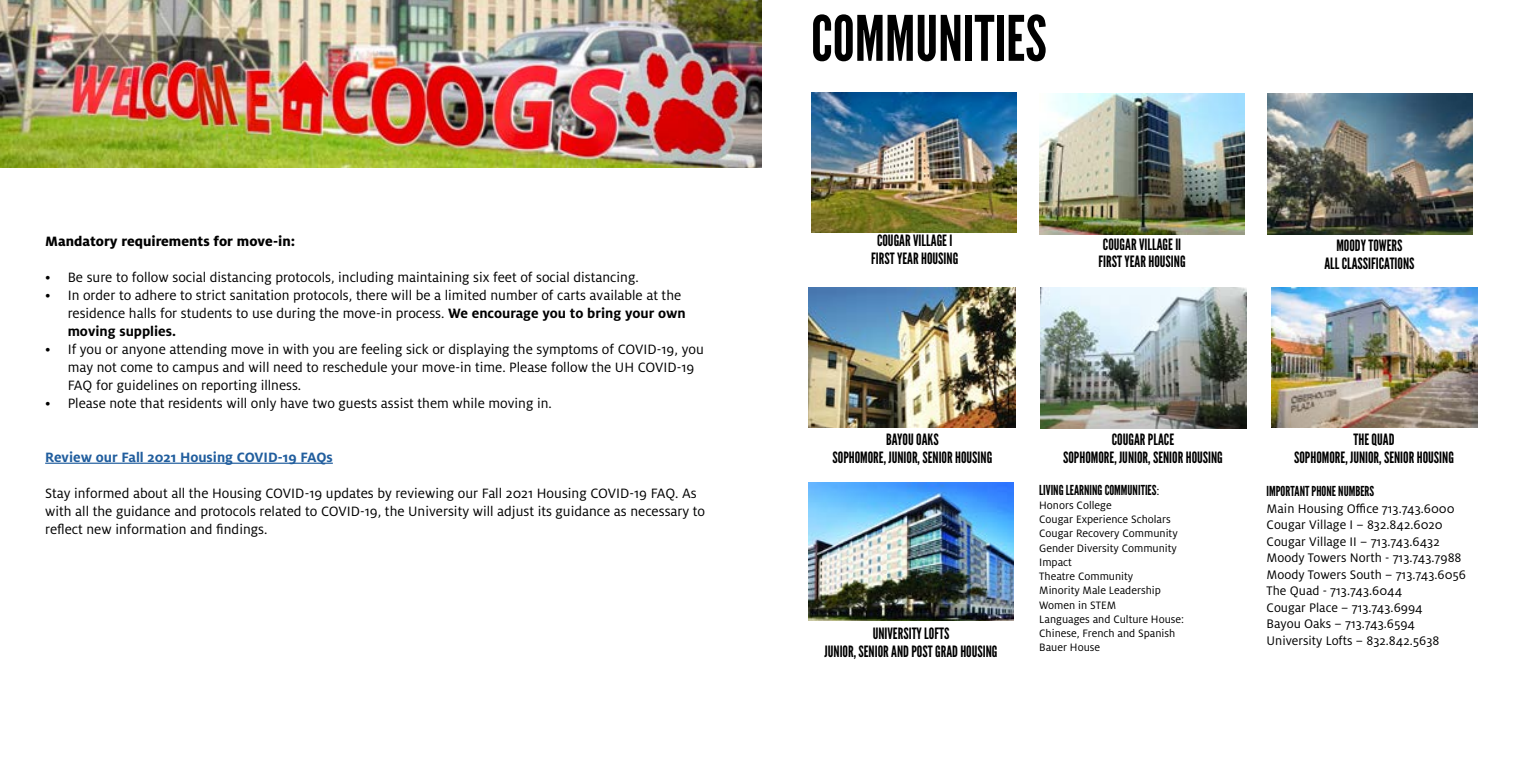
<style>
.page{position:relative;width:1524px;height:762px;background:#fff}
.page>*{position:absolute;margin:0;border:0;box-sizing:border-box;transform-origin:0 0}
.t1{font:62.5px "League Gothic";color:#000}
.t2{font:15.62px/17.2px "League Gothic";color:#000;text-align:center}
.t3{font:15px/18px "Milo OT";color:#000}
.t4{font:700 15px "Milo OT";color:#215e9e}
.t5{font:800 15px "Milo OT";color:#000}
.t6{font:13.75px/16.5px "Milo OT";color:#000}
.t7{font:13.75px "League Gothic";color:#000}
.t8{font:11.88px/14.2px "Milo OT";color:#000}
.s1{font-weight:700}
.s2{font-family:"Milo OT";font-size:12.5px}
</style>
<div class="page">
<img style="left:811px;top:92px;width:205px;height:140px">
<img style="left:1039px;top:93px;width:205px;height:141px">
<img style="left:1040px;top:287px;width:206px;height:141px">
<img style="left:808px;top:287px;width:207px;height:140px">
<img style="left:1267px;top:94px;width:205px;height:140px">
<img style="left:808px;top:483px;width:205px;height:138px">
<img style="left:1271px;top:288px;width:206px;height:140px">
<hr style="left:45px;top:463px;width:288px;height:1px;background:#215e9e">
<img style="left:0;top:0;width:762px;height:167px">
<p class="t5" style="left:45px;top:232px;width:252px">Mandatory requirements for move-in:</p>
<p class="t3" style="left:45px;top:268px;width:595px">• Be sure to follow social distancing protocols, including maintaining six feet of social distancing.</p>
<p class="t3" style="left:68px;top:286px;width:620px;text-indent:-22px">• In order to adhere to strict sanitation protocols, there will be a limited number of carts available at the residence halls for students to use during the move-in process. <span class="s1">We encourage you to bring your own moving supplies.</span></p>
<p class="t3" style="left:68px;top:340px;width:637px;text-indent:-22px">• If you or anyone attending move in with you are feeling sick or displaying the symptoms of COVID-19, you may not come to campus and will need to reschedule your move-in time. Please follow the UH COVID-19<br>FAQ for guidelines on reporting illness.</p>
<p class="t3" style="left:45px;top:394px;width:508px">• Please note that residents will only have two guests assist them while moving in.</p>
<p class="t4" style="left:45px;top:449px;width:289px">Review our Fall 2021 Housing COVID-19 FAQs</p>
<p class="t3" style="left:45px;top:484px;width:661px">Stay informed about all the Housing COVID-19 updates by reviewing our Fall 2021 Housing COVID-19 FAQ. As with all the guidance and protocols related to COVID-19, the University will adjust its guidance as necessary to reflect new information and findings.</p>
<h1 class="t1" style="left:811px;top:1px;width:237px">COMMUNITIES</h1>
<p class="t2" style="left:871px;top:232px;width:89px">COUGAR VILLAGE I<br>FIRST YEAR HOUSING</p>
<p class="t2" style="left:1098px;top:236px;width:89px;text-align:left">COUGAR VILLAGE II<br>FIRST YEAR HOUSING</p>
<p class="t2" style="left:1324px;top:237px;width:92px">MOODY TOWERS<br>ALL CLASSIFICATIONS</p>
<p class="t2" style="left:832px;top:431px;width:161px">BAYOU OAKS<br>SOPHOMORE, JUNIOR, SENIOR HOUSING</p>
<p class="t2" style="left:824px;top:625px;width:174px">UNIVERSITY LOFTS<br>JUNIOR, SENIOR AND POST GRAD HOUSING</p>
<p class="t2" style="left:1063px;top:431px;width:161px">COUGAR PLACE<br>SOPHOMORE, JUNIOR, SENIOR HOUSING</p>
<p class="t7" style="left:1039px;top:481px;width:122px">LIVING LEARNING COMMUNITIES<span class="s2">:</span></p>
<p class="t8" style="left:1039px;top:498px;width:146px">Honors College<br>Cougar Experience Scholars<br>Cougar Recovery Community<br>Gender Diversity Community<br>Impact<br>Theatre Community<br>Minority Male Leadership<br>Women in STEM<br>Languages and Culture House:<br>Chinese, French and Spanish<br>Bauer House</p>
<p class="t2" style="left:1294px;top:431px;width:161px">THE QUAD<br>SOPHOMORE, JUNIOR, SENIOR HOUSING</p>
<p class="t7" style="left:1266px;top:483px;width:109px">IMPORTANT PHONE NUMBERS</p>
<p class="t6" style="left:1266px;top:500px;width:201px">Main Housing Office 713.743.6000<br>Cougar Village I – 832.842.6020<br>Cougar Village II – 713.743.6432<br>Moody Towers North - 713.743.7988<br>Moody Towers South – 713.743.6056<br>The Quad - 713.743.6044<br>Cougar Place – 713.743.6994<br>Bayou Oaks – 713.743.6594<br>University Lofts – 832.842.5638</p>
</div>
